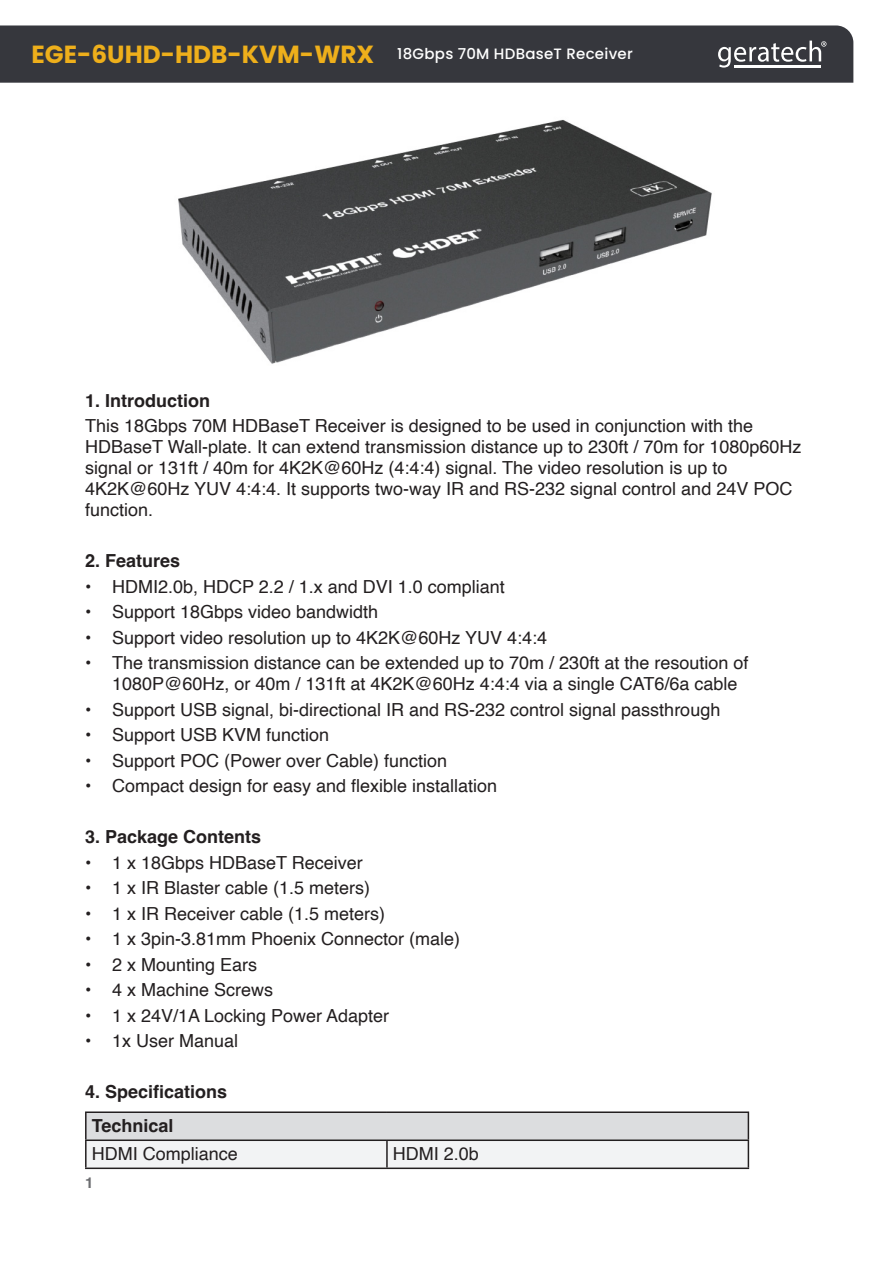
<style>
.page{position:relative;width:893px;height:1263px;background:#fff}
.page>*{position:absolute;margin:0;border:0;box-sizing:border-box;transform-origin:0 0}
.Paragraph{font:18px/21px "Helvetica";color:#231f20}
.Paragraph-2{font:700 18px "Helvetica";color:#231f20}
.t1{font:500 15px "Poppins";letter-spacing:.015em;color:#fff}
.t2{font:700 15px "Helvetica";color:#6c6d70}
.s1{font-weight:700;font-size:24.75px;color:#eeaf1b}
</style>
<div class="page">
<div style="left:0;top:25px;width:853px;height:58px;background:#36373d"></div>
<svg style="left:718px;top:41px;width:108px;height:27px"></svg>
<hr style="left:762px;top:65px;width:30px;height:2px;background:#fff">
<hr style="left:792px;top:65px;width:29px;height:2px;background:#fff">
<hr style="left:734px;top:65px;width:28px;height:2px;background:#fff">
<hr style="left:85px;top:1111px;width:302px;height:2px;background:#231f20">
<hr style="left:85px;top:1113px;width:2px;height:26px;background:#231f20">
<hr style="left:387px;top:1111px;width:362px;height:2px;background:#231f20">
<hr style="left:85px;top:1139px;width:302px;height:2px;background:#231f20">
<hr style="left:85px;top:1141px;width:2px;height:26px;background:#231f20">
<svg style="left:86px;top:1113px;width:663px;height:54px"></svg>
<hr style="left:85px;top:1167px;width:302px;height:2px;background:#231f20">
<hr style="left:387px;top:1167px;width:362px;height:2px;background:#231f20">
<img style="left:178px;top:119px;width:534px;height:245px">
<p class="t1" style="left:31px;top:45px;width:603px"><span class="s1">EGE-6UHD-HDB-KVM-WRX</span> 18Gbps 70M HDBaseT Receiver</p>
<p class="Paragraph-2" style="left:85px;top:390px;width:127px">1. Introduction</p>
<p class="Paragraph" style="left:85px;top:416px;width:718px">This 18Gbps 70M HDBaseT Receiver is designed to be used in conjunction with the HDBaseT Wall-plate. It can extend transmission distance up to 230ft / 70m for 1080p60Hz signal or 131ft / 40m for 4K2K@60Hz (4:4:4) signal. The video resolution is up to 4K2K@60Hz YUV 4:4:4. It supports two-way IR and RS-232 signal control and 24V POC function.</p>
<p class="Paragraph-2" style="left:85px;top:550px;width:97px">2. Features</p>
<p class="Paragraph" style="left:85px;top:577px;width:421px">• HDMI2.0b, HDCP 2.2 / 1.x and DVI 1.0 compliant</p>
<p class="Paragraph" style="left:85px;top:602px;width:295px">• Support 18Gbps video bandwidth</p>
<p class="Paragraph" style="left:85px;top:628px;width:464px">• Support video resolution up to 4K2K@60Hz YUV 4:4:4</p>
<p class="Paragraph" style="left:112px;top:653px;width:638px;text-indent:-27px">• The transmission distance can be extended up to 70m / 230ft at the resoution of<br>1080P@60Hz, or 40m / 131ft at 4K2K@60Hz 4:4:4 via a single CAT6/6a cable</p>
<p class="Paragraph" style="left:85px;top:700px;width:637px">• Support USB signal, bi-directional IR and RS-232 control signal passthrough</p>
<p class="Paragraph" style="left:85px;top:725px;width:246px">• Support USB KVM function</p>
<p class="Paragraph" style="left:85px;top:751px;width:364px">• Support POC (Power over Cable) function</p>
<p class="Paragraph" style="left:85px;top:776px;width:414px">• Compact design for easy and flexible installation</p>
<p class="Paragraph-2" style="left:85px;top:826px;width:178px">3. Package Contents</p>
<p class="Paragraph" style="left:85px;top:853px;width:279px">• 1 x 18Gbps HDBaseT Receiver</p>
<p class="Paragraph" style="left:85px;top:878px;width:287px">• 1 x IR Blaster cable (1.5 meters)</p>
<p class="Paragraph" style="left:85px;top:904px;width:302px">• 1 x IR Receiver cable (1.5 meters)</p>
<p class="Paragraph" style="left:85px;top:929px;width:377px">• 1 x 3pin-3.81mm Phoenix Connector (male)</p>
<p class="Paragraph" style="left:85px;top:955px;width:174px">• 2 x Mounting Ears</p>
<p class="Paragraph" style="left:85px;top:980px;width:190px">• 4 x Machine Screws</p>
<p class="Paragraph" style="left:85px;top:1006px;width:306px">• 1 x 24V/1A Locking Power Adapter</p>
<p class="Paragraph" style="left:85px;top:1031px;width:155px">• 1x User Manual</p>
<p class="Paragraph-2" style="left:85px;top:1081px;width:144px">4. Specifications</p>
<p class="Paragraph-2" style="left:92px;top:1114px;width:83px">Technical</p>
<p class="Paragraph" style="left:92px;top:1143px;width:148px">HDMI Compliance</p>
<p class="Paragraph" style="left:393px;top:1143px;width:88px">HDMI 2.0b</p>
<p class="t2" style="left:85px;top:1174px;width:10px">1</p>
</div>
